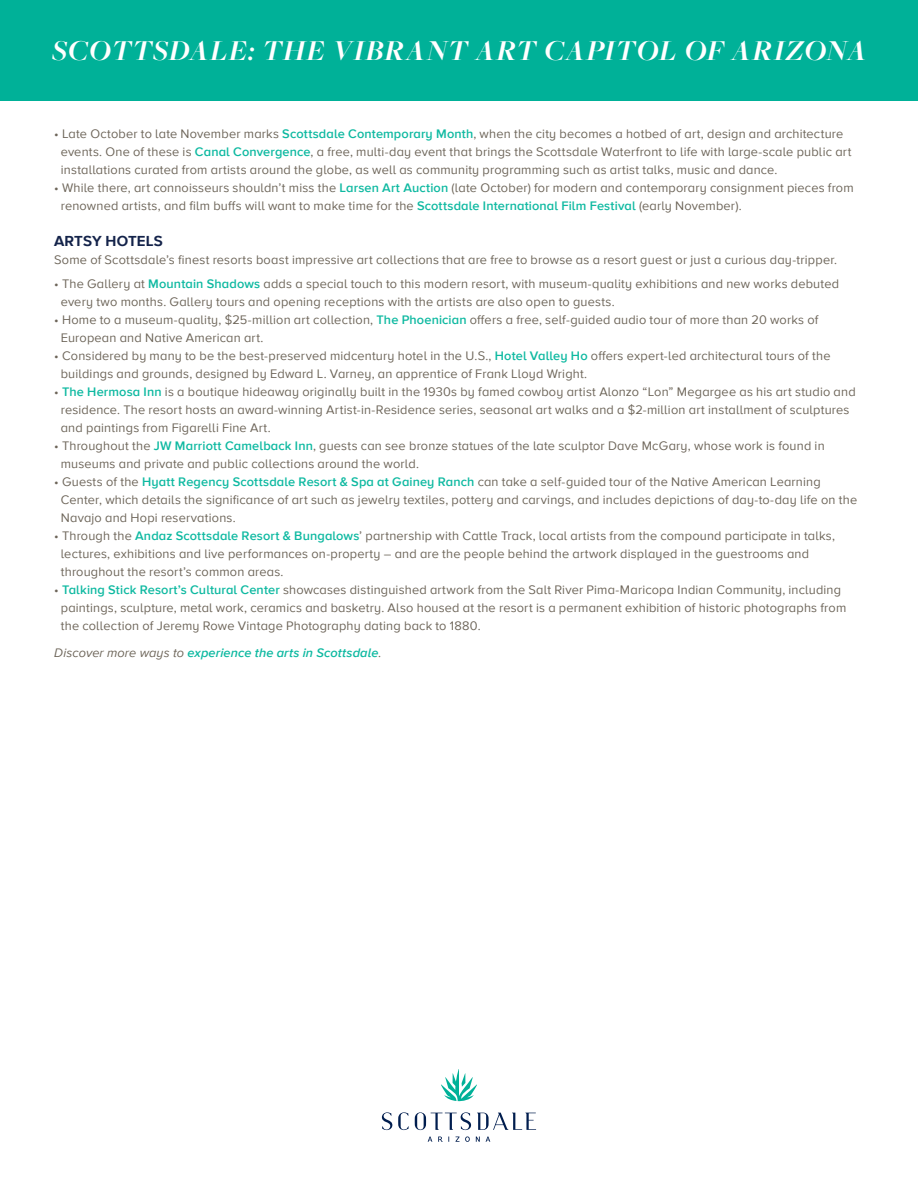
<style>
.page{position:relative;width:918px;height:1188px;background:#fff}
.page>*{position:absolute;margin:0;border:0;box-sizing:border-box;transform-origin:0 0}
.t1{font:italic 700 30px "Freight Big Pro";letter-spacing:.025em;color:#fff}
.t2{font:700 15px "Proxima Nova A";letter-spacing:.005em;color:#14234a}
.t3{font:12.75px/18px "Proxima Nova A";letter-spacing:.015em;color:#6d6559}
.t4{font:italic 600 12.75px "Proxima Nova A";letter-spacing:.01em;color:#0eb9a1}
.s1{font-weight:600;color:#0eb9a1}
.s2{font-weight:400;color:#6d6559}
.s3{font-weight:400;font-style:normal;color:#6d6559}
</style>
<div class="page">
<div style="left:0;top:0;width:918px;height:100px;background:#00b198"></div>
<svg style="left:428px;top:1136px;width:62px;height:6px"></svg>
<svg style="left:441px;top:1069px;width:36px;height:32px"></svg>
<svg style="left:382px;top:1112px;width:154px;height:18px"></svg>
<h1 class="t1" style="left:52px;top:31px;width:816px">SCOTTSDALE: THE VIBRANT ART CAPITOL OF ARIZONA</h1>
<p class="t3" style="left:61px;top:124px;width:792px;text-indent:-7px">• Late October to late November marks <span class="s1">Scottsdale Contemporary Month</span>, when the city becomes a hotbed of art, design and architecture events. One of these is <span class="s1">Canal Convergence</span>, a free, multi-day event that brings the Scottsdale Waterfront to life with large-scale public art installations curated from artists around the globe, as well as community programming such as artist talks, music and dance.</p>
<p class="t3" style="left:61px;top:178px;width:794px;text-indent:-7px">• While there, art connoisseurs shouldn’t miss the <span class="s1">Larsen Art Auction</span> (late October) for modern and contemporary consignment pieces from renowned artists, and film buffs will want to make time for the <span class="s1">Scottsdale International Film Festival</span> (early November).</p>
<p class="t2" style="left:54px;top:229px;width:110px">ARTSY HOTELS</p>
<p class="t3" style="left:54px;top:250px;width:784px">Some of Scottsdale’s finest resorts boast impressive art collections that are free to browse as a resort guest or just a curious day-tripper.</p>
<p class="t3" style="left:61px;top:274px;width:780px;text-indent:-7px">• The Gallery at <span class="s1">Mountain Shadows</span> adds a special touch to this modern resort, with museum-quality exhibitions and new works debuted every two months. Gallery tours and opening receptions with the artists are also open to guests.</p>
<p class="t3" style="left:61px;top:310px;width:759px;text-indent:-7px">• Home to a museum-quality, $25-million art collection, <span class="s1">The Phoenician</span> offers a free, self-guided audio tour of more than 20 works of<br>European and Native American art.</p>
<p class="t3" style="left:61px;top:346px;width:771px;text-indent:-7px">• Considered by many to be the best-preserved midcentury hotel in the U.S., <span class="s1">Hotel Valley Ho</span> offers expert-led architectural tours of the buildings and grounds, designed by Edward L. Varney, an apprentice of Frank Lloyd Wright.</p>
<p class="t3" style="left:61px;top:382px;width:796px;text-indent:-7px">• <span class="s1">The Hermosa Inn</span> is a boutique hideaway originally built in the 1930s by famed cowboy artist Alonzo “Lon” Megargee as his art studio and residence. The resort hosts an award-winning Artist-in-Residence series, seasonal art walks and a $2-million art installment of sculptures and paintings from Figarelli Fine Art.</p>
<p class="t3" style="left:61px;top:436px;width:765px;text-indent:-7px">• Throughout the <span class="s1">JW Marriott Camelback Inn</span>, guests can see bronze statues of the late sculptor Dave McGary, whose work is found in museums and private and public collections around the world.</p>
<p class="t3" style="left:61px;top:472px;width:798px;text-indent:-7px">• Guests of the <span class="s1">Hyatt Regency Scottsdale Resort &amp; Spa at Gainey Ranch</span> can take a self-guided tour of the Native American Learning<br>Center, which details the significance of art such as jewelry textiles, pottery and carvings, and includes depictions of day-to-day life on the<br>Navajo and Hopi reservations.</p>
<p class="t3" style="left:61px;top:526px;width:776px;text-indent:-7px">• Through the <span class="s1">Andaz Scottsdale Resort &amp; Bungalows</span>’ partnership with Cattle Track, local artists from the compound participate in talks, lectures, exhibitions and live performances on-property – and are the people behind the artwork displayed in the guestrooms and throughout the resort’s common areas.</p>
<p class="t3" style="left:61px;top:580px;width:787px;text-indent:-7px">• <span class="s1">Talking Stick Resort’s Cultural Center</span> showcases distinguished artwork from the Salt River Pima-Maricopa Indian Community, including paintings, sculpture, metal work, ceramics and basketry. Also housed at the resort is a permanent exhibition of historic photographs from the collection of Jeremy Rowe Vintage Photography dating back to 1880.</p>
<p class="t4" style="left:54px;top:643px;width:328px"><span class="s2">Discover more ways to</span> experience the arts in Scottsdale<span class="s3">.</span></p>
</div>
